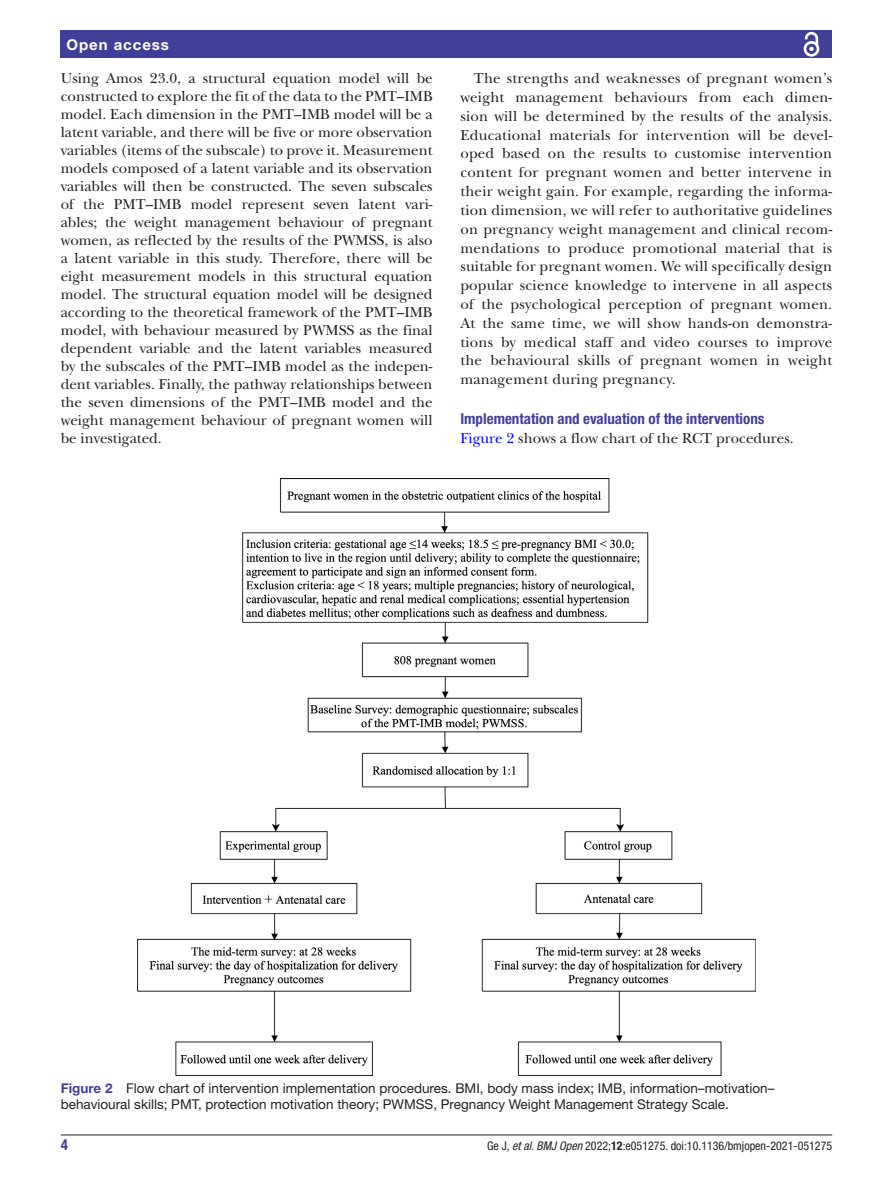
<style>
.page{position:relative;width:893px;height:1191px;background:#fff}
.page>*{position:absolute;margin:0;border:0;box-sizing:border-box;transform-origin:0 0}
.t1{font:15px/18px "New Baskerville";color:#231f20;text-align:justify}
.t2{font:700 condensed 15px "Helvetica Neue LT Std";color:#414099}
.t3{font:700 15px "Helvetica Neue LT Std";letter-spacing:.065em;color:#fff}
.t4{font:13.5px/16.2px "Helvetica Neue LT Std";color:#231f20}
.t5{font:condensed 12px "Helvetica Neue LT Std";color:#231f20}
.s1{color:#00f}
.s2{font-weight:700;color:#414099}
.s3{font-style:italic}
.s4{font-weight:700}
</style>
<div class="page">
<hr style="left:61px;top:1134px;width:771px;height:1px;background:#231f20">
<div style="left:61px;top:31px;width:771px;height:27px;background:#414099"></div>
<svg style="left:803px;top:31px;width:17px;height:26px"></svg>
<img style="left:138px;top:479px;width:617px;height:596px">
<p class="t3" style="left:66px;top:35px;width:104px">Open access</p>
<p class="t1" style="left:61px;top:69px;width:373px">Using Amos 23.0, a structural equation model will be constructed to explore the fit of the data to the PMT–IMB model. Each dimension in the PMT–IMB model will be a latent variable, and there will be five or more observation variables (items of the subscale) to prove it. Measurement models composed of a latent variable and its observation variables will then be constructed. The seven subscales of the PMT–IMB model represent seven latent vari&shy;ables; the weight management behaviour of pregnant women, as reflected by the results of the PWMSS, is also a latent variable in this study. Therefore, there will be eight measurement models in this structural equation model. The structural equation model will be designed according to the theoretical framework of the PMT–IMB model, with behaviour measured by PWMSS as the final dependent variable and the latent variables measured by the subscales of the PMT–IMB model as the indepen&shy;dent variables. Finally, the pathway relationships between the seven dimensions of the PMT–IMB model and the weight management behaviour of pregnant women will be investigated.</p>
<p class="t1" style="left:460px;top:69px;width:373px;line-height:18.8px;text-indent:13px">The strengths and weaknesses of pregnant women’s weight management behaviours from each dimen&shy;sion will be determined by the results of the analysis.<br>Educational materials for intervention will be devel&shy;oped based on the results to customise intervention content for pregnant women and better intervene in their weight gain. For example, regarding the informa&shy;tion dimension, we will refer to authoritative guidelines on pregnancy weight management and clinical recom&shy;mendations to produce promotional material that is suitable for pregnant women. We will specifically design popular science knowledge to intervene in all aspects of the psychological perception of pregnant women.<br>At the same time, we will show hands-on demonstra&shy;tions by medical staff and video courses to improve the behavioural skills of pregnant women in weight management during pregnancy.</p>
<p class="t2" style="left:460px;top:409px;width:306px">Implementation and evaluation of the interventions</p>
<p class="t1" style="left:460px;top:429px;width:335px"><span class="s1">Figure 2</span> shows a flow chart of the RCT procedures.</p>
<p class="t4" style="left:61px;top:1080px;width:715px"><span class="s2">Figure 2</span> Flow chart of intervention implementation procedures. BMI, body mass index; IMB, information–motivation– behavioural skills; PMT, protection motivation theory; PWMSS, Pregnancy Weight Management Strategy Scale.</p>
<p class="t2" style="left:61px;top:1135px;width:9px">4</p>
<p class="t5" style="left:487px;top:1138px;width:347px">Ge J, <span class="s3">et al</span>. <span class="s3">BMJ Open</span> 2022;<span class="s4">12</span>:e051275. doi:10.1136/bmjopen-2021-051275</p>
</div>
